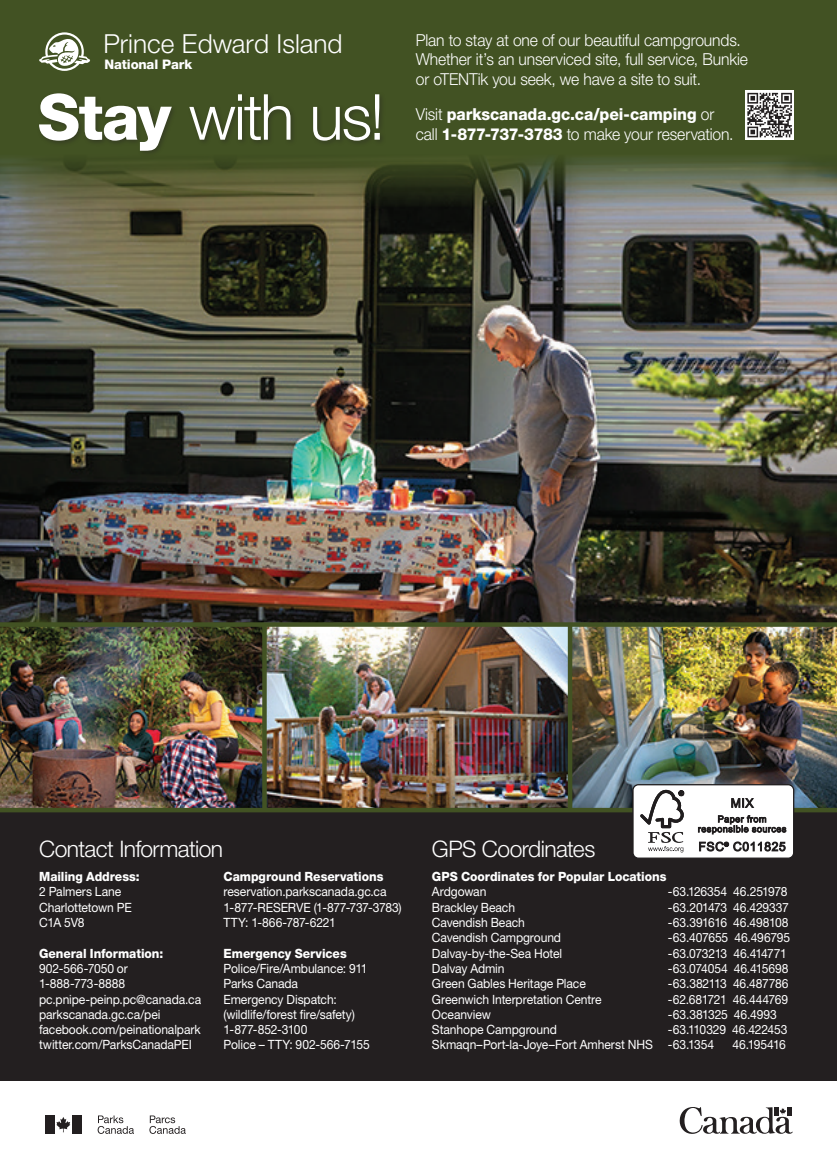
<style>
.page{position:relative;width:837px;height:1161px;background:#fff}
.page>*{position:absolute;margin:0;border:0;box-sizing:border-box;transform-origin:0 0}
.t1{font:300 63.6px "Helvetica Neue LT Std";letter-spacing:-.03em;color:#fff}
.t2{font:300 26.25px "Helvetica Neue LT Std";color:#fff}
.t3{font:300 22.8px "Helvetica Neue LT Std";letter-spacing:-.025em;color:#fff}
.t4{font:300 16.5px/19.8px "Helvetica Neue LT Std";letter-spacing:-.01em;color:#fff;scale:.95 1}
.t5{font:800 16.5px/19.8px "Helvetica Neue LT Std";letter-spacing:-.005em;color:#fff;scale:.95 1}
.t6{font:800 13.2px "Helvetica Neue LT Std";letter-spacing:-.01em;color:#fff}
.t7{font:12.75px/15.3px "Helvetica Neue LT Std";letter-spacing:-.01em;color:#fff;scale:.95 1}
.t8{font:800 12.75px "Helvetica Neue LT Std";letter-spacing:-.005em;color:#fff;scale:.95 1}
.t9{font:12.75px "Helvetica Neue LT Std";letter-spacing:-.035em;color:#fff;scale:.95 1}
.s1{font-weight:800}
.s2{font-weight:300}
</style>
<div class="page">
<img style="left:0;top:207px;width:837px;height:415px">
<img style="left:0;top:627px;width:837px;height:181px">
<svg style="left:0;top:0;width:837px;height:207px;background:#48552b"></svg>
<div style="left:262px;top:625px;width:5px;height:185px;background:#425223"></div>
<hr style="left:568px;top:625px;width:4px;height:185px;background:#425223">
<div style="left:0;top:622px;width:837px;height:5px;background:#425223"></div>
<div style="left:36px;top:91px;width:350px;height:66px;background:#231f20;opacity:.4"></div>
<svg style="left:39px;top:32px;width:51px;height:39px"></svg>
<div style="left:0;top:810px;width:837px;height:271px;background:#231f20"></div>
<svg style="left:149px;top:1116px;width:37px;height:18px"></svg>
<svg style="left:98px;top:1116px;width:36px;height:18px"></svg>
<div style="left:45px;top:1116px;width:9px;height:18px;background:#231f20"></div>
<svg style="left:56px;top:1117px;width:14px;height:15px"></svg>
<div style="left:72px;top:1116px;width:10px;height:18px;background:#231f20"></div>
<svg style="left:679px;top:1107px;width:114px;height:27px"></svg>
<hr style="left:0;top:808px;width:837px;height:4px;background:#425223">
<div style="left:633px;top:785px;width:161px;height:73px;background:#fff;border-radius:5px"></div>
<div style="left:632px;top:784px;width:162px;height:75px;border:1px solid #201d1e;border-radius:5px"></div>
<svg style="left:640px;top:790px;width:44px;height:62px"></svg>
<svg style="left:698px;top:798px;width:89px;height:36px"></svg>
<svg style="left:699px;top:841px;width:87px;height:11px"></svg>
<svg style="left:745px;top:90px;width:49px;height:50px"></svg>
<svg style="left:747px;top:93px;width:45px;height:44px"></svg>
<h2 class="t2" style="left:103px;top:27px;width:241px">Prince Edward Island</h2>
<p class="t6" style="left:105px;top:57px;width:89px">National Park</p>
<h1 class="t1" style="left:38px;top:78px;width:349px"><span class="s1">Stay</span> with us!</h1>
<p class="t4" style="left:416px;top:30px;width:351px">Plan to stay at one of our beautiful campgrounds.<br>Whether it’s an unserviced site, full service, Bunkie or oTENTik you seek, we have a site to suit.</p>
<p class="t5" style="left:416px;top:104px;width:336px"><span class="s2">Visit</span> parkscanada.gc.ca/pei-camping <span class="s2">or call</span> 1-877-737-3783 <span class="s2">to make your reservation.</span></p>
<h3 class="t3" style="left:39px;top:834px;width:186px">Contact Information</h3>
<h3 class="t3" style="left:432px;top:834px;width:165px">GPS Coordinates</h3>
<p class="t8" style="left:39px;top:869px;width:107px">Mailing Address:</p>
<p class="t7" style="left:39px;top:884px;width:99px">2 Palmers Lane<br>Charlottetown PE<br>C1A 5V8</p>
<p class="t8" style="left:39px;top:946px;width:132px">General Information:</p>
<p class="t7" style="left:39px;top:961px;width:172px">902-566-7050 or<br>1-888-773-8888 pc.pnipe-peinp.pc@canada.ca parkscanada.gc.ca/pei facebook.com/peinationalpark twitter.com/ParksCanadaPEI</p>
<p class="t8" style="left:224px;top:869px;width:170px">Campground Reservations</p>
<p class="t7" style="left:224px;top:884px;width:189px">reservation.parkscanada.gc.ca<br>1-877-RESERVE (1-877-737-3783)<br>TTY: 1-866-787-6221</p>
<p class="t8" style="left:224px;top:946px;width:131px">Emergency Services</p>
<p class="t7" style="left:224px;top:961px;width:155px">Police/Fire/Ambulance: 911<br>Parks Canada<br>Emergency Dispatch: (wildlife/forest fire/safety)<br>1-877-852-3100<br>Police – TTY: 902-566-7155</p>
<p class="t8" style="left:432px;top:869px;width:248px">GPS Coordinates for Popular Locations</p>
<p class="t7" style="left:432px;top:884px;width:234px">Ardgowan<br>Brackley Beach<br>Cavendish Beach<br>Cavendish Campground<br>Dalvay-by-the-Sea Hotel<br>Dalvay Admin<br>Green Gables Heritage Place<br>Greenwich Interpretation Centre<br>Oceanview<br>Stanhope Campground<br>Skmaqn–Port-la-Joye–Fort Amherst NHS</p>
<p class="t7" style="left:668px;top:884px;width:130px">-63.126354 46.251978 -63.201473 46.429337 -63.391616 46.498108 -63.407655 46.496795 -63.073213 46.414771 -63.074054 46.415698 -63.382113 46.487786 -62.681721 46.444769 -63.381325 46.4993 -63.110329 46.422453 -63.1354</p>
<p class="t9" style="left:733px;top:1037px;width:57px">46.195416</p>
</div>
